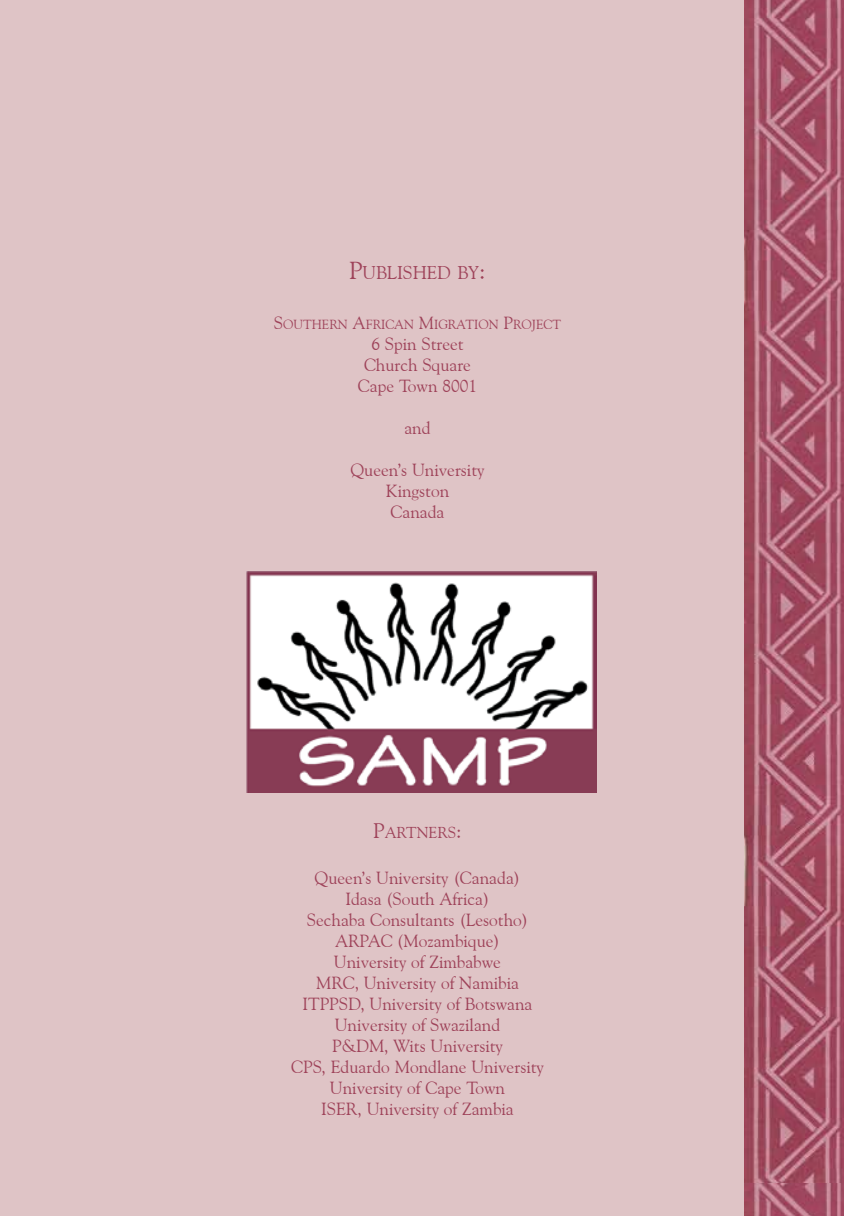
<style>
.page{position:relative;width:844px;height:1216px;background:#fff}
.page>*{position:absolute;margin:0;border:0;box-sizing:border-box;transform-origin:0 0}
.t1{font:18.38px "Goudy Old Style BT";color:#9e4259}
.t2{font:17.5px/21px "Goudy Old Style BT";color:#9e4259;text-align:center}
.t3{font:15.75px "Goudy Old Style BT";color:#9e4259}
.t4{font:13.12px "Goudy Old Style BT";color:#9e4259}
.s1{font-size:24.5px}
.s2{font-size:17.5px}
.s3{font-size:21px}
</style>
<div class="page">
<div style="left:0;top:0;width:841px;height:1215px;background:#dfc4c6"></div>
<img style="left:744px;top:0;width:99px;height:1183px">
<img style="left:246px;top:572px;width:350px;height:220px">
<img style="left:744px;top:1183px;width:99px;height:32px">
<p class="t1" style="left:349px;top:261px;width:138px"><span class="s1">P</span>ublished by<span class="s1">:</span></p>
<p class="t4" style="left:274px;top:316px;width:288px"><span class="s2">S</span>outhern <span class="s2">A</span>frican <span class="s2">M</span>igration <span class="s2">P</span>roject</p>
<p class="t2" style="left:358px;top:333px;width:120px">6 Spin Street<br>Church Square<br>Cape Town 8001</p>
<p class="t2" style="left:404px;top:417px;width:28px">and</p>
<p class="t2" style="left:350px;top:459px;width:135px">Queen’s University<br>Kingston<br>Canada</p>
<p class="t3" style="left:373px;top:822px;width:90px"><span class="s3">P</span>artners<span class="s3">:</span></p>
<p class="t2" style="left:291px;top:866px;width:254px">Queen’s University (Canada)<br>Idasa (South Africa)<br>Sechaba Consultants (Lesotho)<br>ARPAC (Mozambique)<br>University of Zimbabwe<br>MRC, University of Namibia<br>ITPPSD, University of Botswana<br>University of Swaziland<br>P&amp;DM, Wits University<br>CPS, Eduardo Mondlane University<br>University of Cape Town<br>ISER, University of Zambia</p>
</div>
